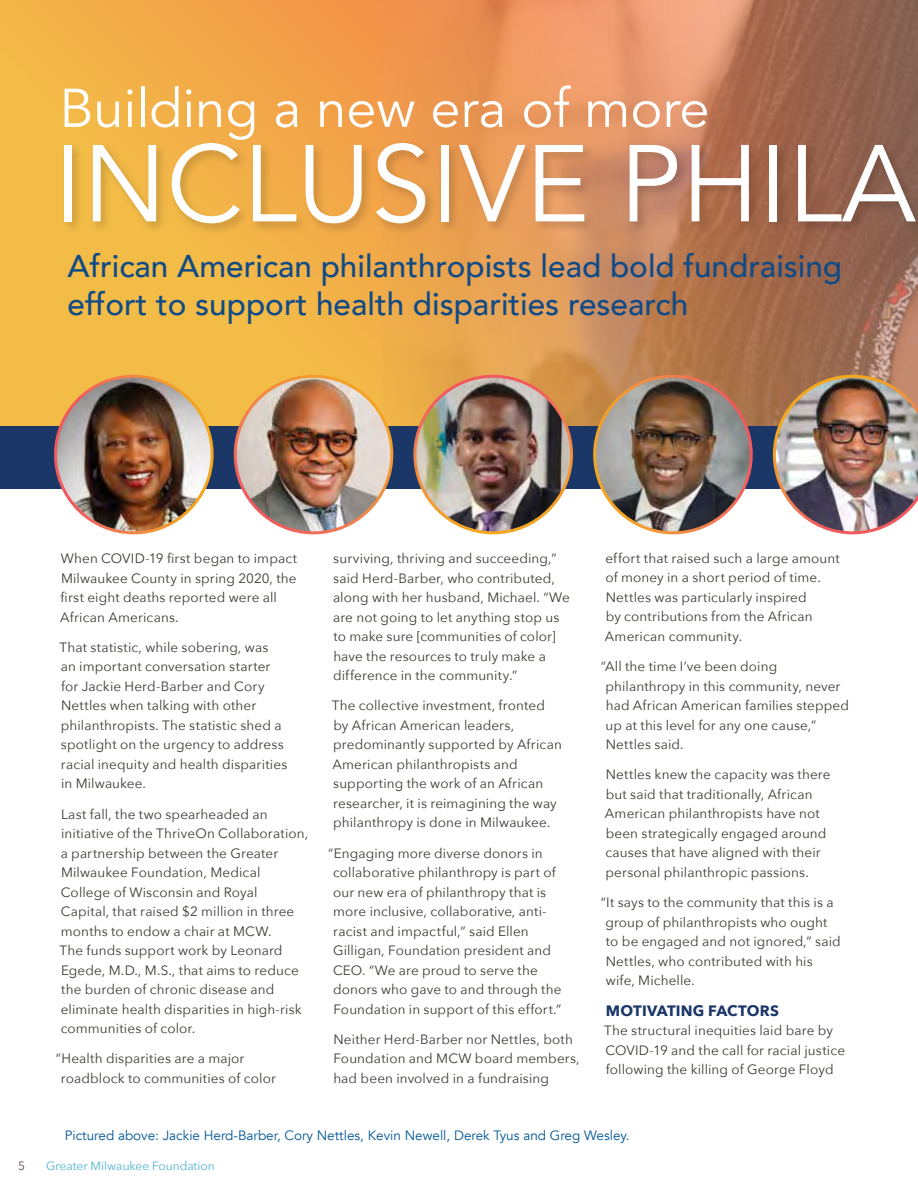
<style>
.page{position:relative;width:918px;height:1188px;background:#fff}
.page>*{position:absolute;margin:0;border:0;box-sizing:border-box;transform-origin:0 0}
.t1{font:108px "Avenir";color:#fff}
.t2{font:54px "Avenir";color:#fff}
.t3{font:500 31.5px/37.8px "Avenir";color:#114b86}
.t4{font:700 15px "Avenir Next";letter-spacing:.01em;color:#1a3768}
.t5{font:13.5px/19.5px "Avenir Next";letter-spacing:.01em;color:#3d3935}
.t6{font:13.5px "Avenir";color:#005596}
.t7{font:12px "Avenir Next";color:#4fb3cf}
.t8{font:12px "Avenir Next";color:#594645}
</style>
<div class="page">
<svg style="left:0;top:0;width:382px;height:427px;background:#f2b247"></svg>
<img style="left:382px;top:0;width:536px;height:427px">
<div style="left:0;top:427px;width:918px;height:62px;background:#1a3768"></div>
<div style="left:61px;top:140px;width:857px;height:96px;background:#000;opacity:.17"></div>
<img style="left:235px;top:376px;width:157px;height:157px;border-radius:78px">
<div style="left:234px;top:375px;width:159px;height:159px;border:3px solid #fff;border-radius:50%"></div>
<img style="left:773px;top:375px;width:145px;height:159px">
<img style="left:595px;top:376px;width:156px;height:157px;border-radius:78px">
<div style="left:593px;top:375px;width:160px;height:159px;border:3px solid #fff;border-radius:50%"></div>
<img style="left:56px;top:376px;width:156px;height:157px;border-radius:78px">
<div style="left:54px;top:375px;width:160px;height:159px;border:3px solid #fff;border-radius:50%"></div>
<img style="left:415px;top:376px;width:157px;height:157px;border-radius:78px">
<div style="left:413px;top:375px;width:160px;height:159px;border:3px solid #fff;border-radius:50%"></div>
<h2 class="t2" style="left:59px;top:76px;width:652px">Building a new era of more</h2>
<h1 class="t1" style="left:54px;top:120px;width:863px">INCLUSIVE PHILA</h1>
<h3 class="t3" style="left:68px;top:246px;width:776px">African American philanthropists lead bold fundraising effort to support health disparities research</h3>
<p class="t5" style="left:60px;top:548px;width:238px">When COVID-19 first began to impact<br>Milwaukee County in spring 2020, the first eight deaths reported were all<br>African Americans.</p>
<p class="t5" style="left:59px;top:637px;width:229px">That statistic, while sobering, was<br>an important conversation starter for Jackie Herd-Barber and Cory Nettles when talking with other philanthropists. The statistic shed a spotlight on the urgency to address racial inequity and health disparities in Milwaukee.</p>
<p class="t5" style="left:59px;top:804px;width:250px">Last fall, the two spearheaded an initiative of the ThriveOn Collaboration, a partnership between the Greater Milwaukee Foundation, Medical College of Wisconsin and Royal Capital, that raised $2 million in three months to endow a chair at MCW.<br>The funds support work by Leonard Egede, M.D., M.S., that aims to reduce the burden of chronic disease and eliminate health disparities in high-risk communities of color.</p>
<p class="t5" style="left:61px;top:1048px;width:217px;text-indent:-5px">“Health disparities are a major roadblock to communities of color</p>
<p class="t5" style="left:333px;top:548px;width:238px">surviving, thriving and succeeding,” said Herd-Barber, who contributed, along with her husband, Michael. “We are not going to let anything stop us to make sure [communities of color] have the resources to truly make a difference in the community.”</p>
<p class="t5" style="left:332px;top:695px;width:232px">The collective investment, fronted by African American leaders, predominantly supported by African American philanthropists and supporting the work of an African researcher, it is reimagining the way philanthropy is done in Milwaukee.</p>
<p class="t5" style="left:333px;top:843px;width:230px;text-indent:-5px">“Engaging more diverse donors in collaborative philanthropy is part of our new era of philanthropy that is more inclusive, collaborative, anti&shy;racist and impactful,” said Ellen Gilligan, Foundation president and CEO. “We are proud to serve the donors who gave to and through the Foundation in support of this effort.”</p>
<p class="t5" style="left:333px;top:1029px;width:248px">Neither Herd-Barber nor Nettles, both<br>Foundation and MCW board members, had been involved in a fundraising</p>
<p class="t5" style="left:605px;top:548px;width:236px">effort that raised such a large amount of money in a short period of time.<br>Nettles was particularly inspired<br>by contributions from the African<br>American community.</p>
<p class="t5" style="left:606px;top:656px;width:245px;text-indent:-5px">“All the time I’ve been doing philanthropy in this community, never had African American families stepped up at this level for any one cause,”<br>Nettles said.</p>
<p class="t5" style="left:605px;top:764px;width:227px">Nettles knew the capacity was there but said that traditionally, African American philanthropists have not been strategically engaged around causes that have aligned with their personal philanthropic passions.</p>
<p class="t5" style="left:605px;top:892px;width:237px;text-indent:-5px">“It says to the community that this is a group of philanthropists who ought to be engaged and not ignored,” said<br>Nettles, who contributed with his wife, Michelle.</p>
<p class="t4" style="left:606px;top:998px;width:175px">MOTIVATING FACTORS</p>
<p class="t5" style="left:604px;top:1020px;width:242px">The structural inequities laid bare by<br>COVID-19 and the call for racial justice following the killing of George Floyd</p>
<p class="t6" style="left:65px;top:1127px;width:566px">Pictured above: Jackie Herd-Barber, Cory Nettles, Kevin Newell, Derek Tyus and Greg Wesley.</p>
<p class="t8" style="left:18px;top:1156px;width:8px">5</p>
<p class="t7" style="left:46px;top:1156px;width:170px">Greater Milwaukee Foundation</p>
</div>
